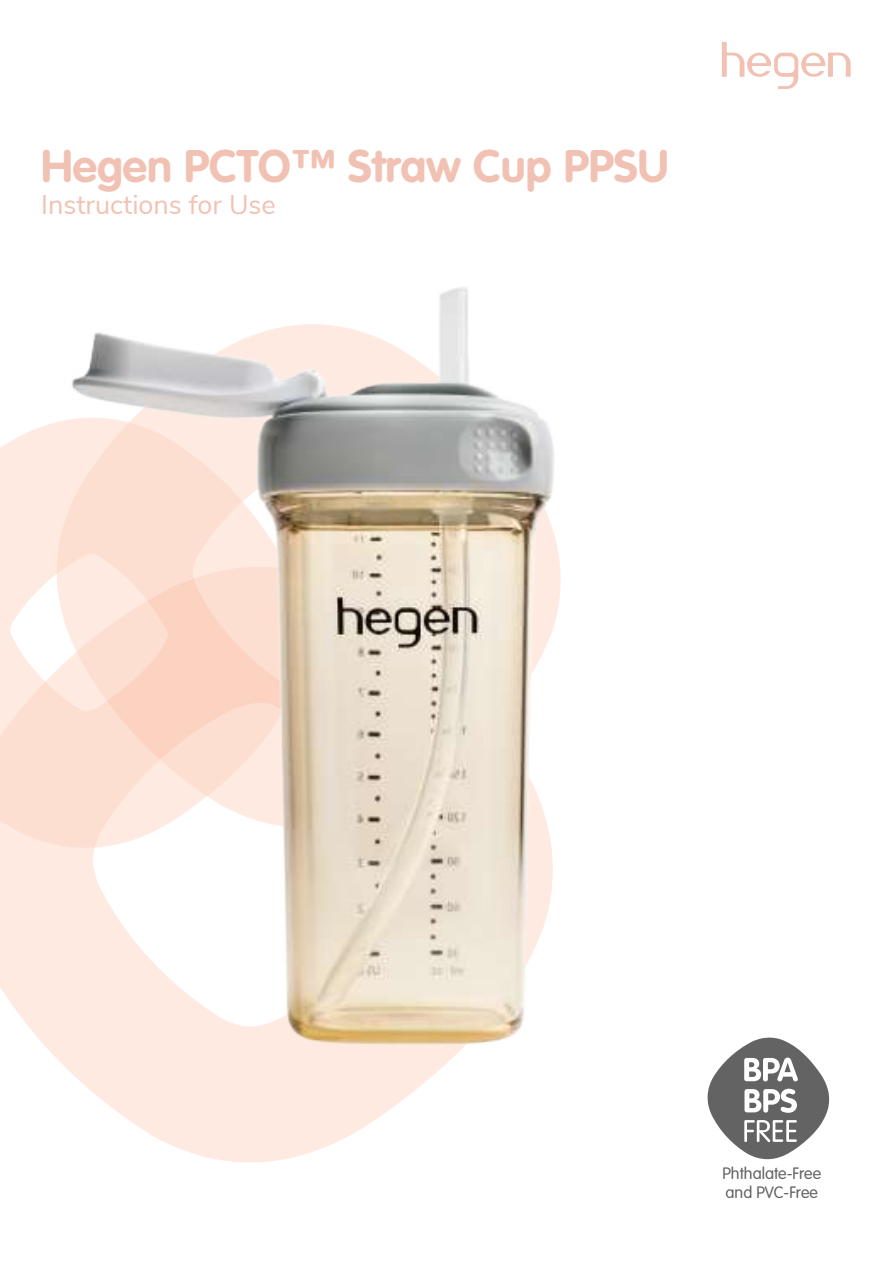
<style>
.page{position:relative;width:893px;height:1263px;background:#fff}
.page>*{position:absolute;margin:0;border:0;box-sizing:border-box;transform-origin:0 0}
.t1{font:700 45px "VAG Rounded Std";color:#f1c2b3}
.t2{font:27px "Nunito Sans";color:#f1c2b3}
.t3{font:300 16.2px/19.5px "VAG Rounded Std";color:#646363}
</style>
<div class="page">
<svg style="left:722px;top:42px;width:129px;height:47px"></svg>
<svg style="left:707px;top:1075px;width:123px;height:84px"></svg>
<img style="left:101px;top:1099px;width:302px;height:64px">
<img style="left:0;top:287px;width:821px;height:812px">
<h1 class="t1" style="left:41px;top:140px;width:629px">Hegen PCTO™ Straw Cup PPSU</h1>
<h2 class="t2" style="left:41px;top:185px;width:236px">Instructions for Use</h2>
<p class="t3" style="left:722px;top:1164px;width:100px">Phthalate-Free and PVC-Free</p>
</div>
